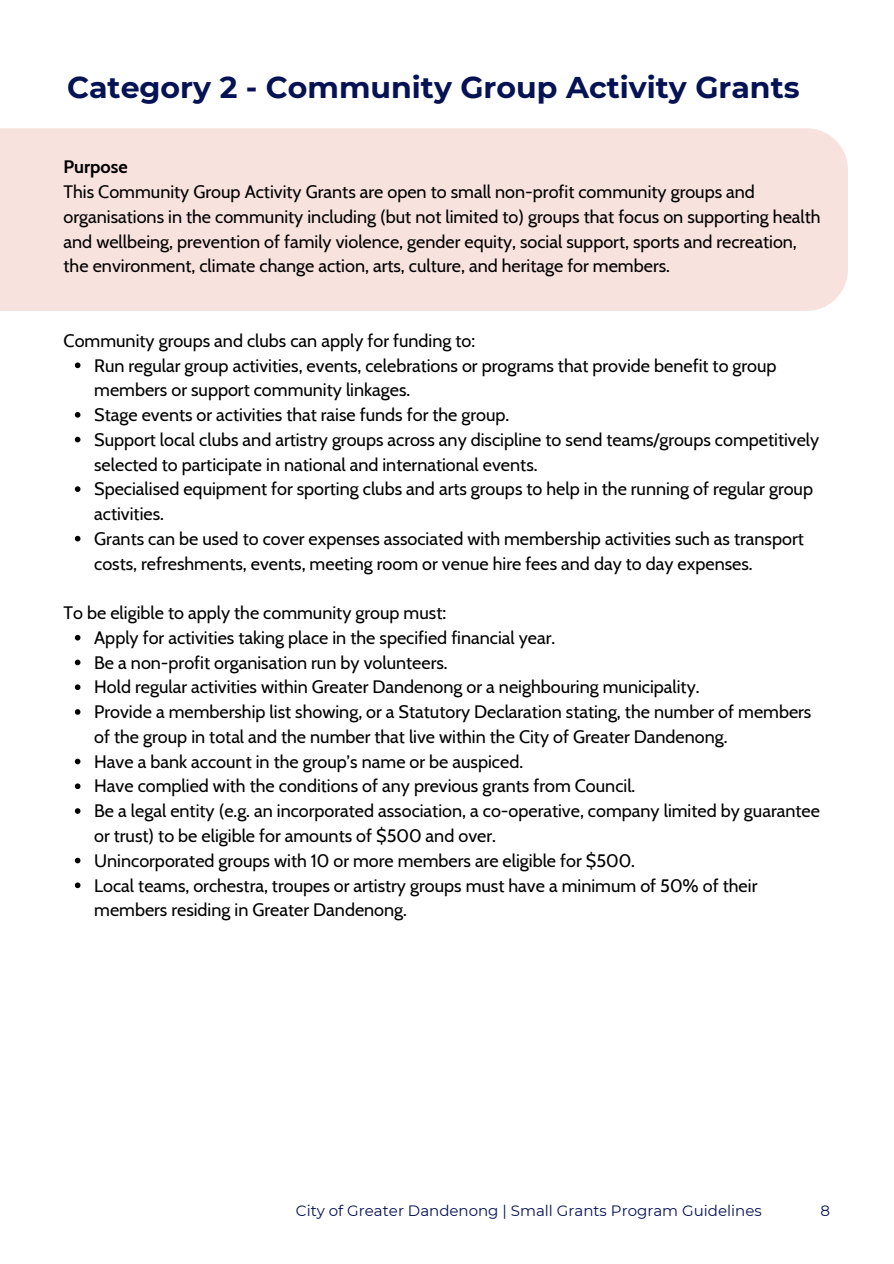
<style>
.page{position:relative;width:894px;height:1264px;background:#fff}
.page>*{position:absolute;margin:0;border:0;box-sizing:border-box;transform-origin:0 0}
.t1{font:700 30px "Montserrat";color:#051254}
.t2{font:18px/24.8px "Cabin";color:#000}
.t3{font:15px "Montserrat";color:#041253}
.s1{font-weight:700}
</style>
<div class="page">
<div style="left:0;top:128px;width:847px;height:183px;background:#f8e2de"></div>
<svg style="left:75px;top:362px;width:5px;height:6px"></svg>
<svg style="left:75px;top:412px;width:5px;height:5px"></svg>
<svg style="left:75px;top:437px;width:5px;height:5px"></svg>
<svg style="left:75px;top:486px;width:5px;height:6px"></svg>
<svg style="left:75px;top:536px;width:5px;height:5px"></svg>
<svg style="left:75px;top:635px;width:5px;height:5px"></svg>
<svg style="left:75px;top:659px;width:5px;height:6px"></svg>
<svg style="left:75px;top:684px;width:5px;height:6px"></svg>
<svg style="left:75px;top:709px;width:5px;height:5px"></svg>
<svg style="left:75px;top:758px;width:5px;height:6px"></svg>
<svg style="left:75px;top:783px;width:5px;height:6px"></svg>
<svg style="left:75px;top:808px;width:5px;height:5px"></svg>
<svg style="left:75px;top:857px;width:5px;height:6px"></svg>
<svg style="left:75px;top:882px;width:5px;height:6px"></svg>
<p class="t1" style="left:67px;top:69px;width:733px">Category 2 - Community Group Activity Grants</p>
<h1 class="t2" style="left:64px;top:155px;width:758px"><span class="s1">Purpose<br></span>This Community Group Activity Grants are open to small non-profit community groups and organisations in the community including (but not limited to) groups that focus on supporting health and wellbeing, prevention of family violence, gender equity, social support, sports and recreation, the environment, climate change action, arts, culture, and heritage for members.</h1>
<h2 class="t2" style="left:64px;top:328px;width:413px">Community groups and clubs can apply for funding to:</h2>
<h2 class="t2" style="left:94px;top:353px;width:683px">Run regular group activities, events, celebrations or programs that provide benefit to group members or support community linkages.</h2>
<p class="t2" style="left:94px;top:402px;width:416px">Stage events or activities that raise funds for the group.</p>
<p class="t2" style="left:94px;top:427px;width:726px">Support local clubs and artistry groups across any discipline to send teams/groups competitively selected to participate in national and international events.</p>
<p class="t2" style="left:94px;top:476px;width:720px">Specialised equipment for sporting clubs and arts groups to help in the running of regular group activities.</p>
<p class="t2" style="left:94px;top:526px;width:710px">Grants can be used to cover expenses associated with membership activities such as transport costs, refreshments, events, meeting room or venue hire fees and day to day expenses.</p>
<p class="t2" style="left:64px;top:600px;width:384px">To be eligible to apply the community group must:</p>
<h2 class="t2" style="left:94px;top:625px;width:462px">Apply for activities taking place in the specified financial year.</h2>
<p class="t2" style="left:94px;top:650px;width:355px">Be a non-profit organisation run by volunteers.</p>
<p class="t2" style="left:94px;top:674px;width:606px">Hold regular activities within Greater Dandenong or a neighbouring municipality.</p>
<p class="t2" style="left:94px;top:699px;width:718px">Provide a membership list showing, or a Statutory Declaration stating, the number of members of the group in total and the number that live within the City of Greater Dandenong.</p>
<p class="t2" style="left:94px;top:749px;width:430px">Have a bank account in the group’s name or be auspiced.</p>
<p class="t2" style="left:94px;top:773px;width:542px">Have complied with the conditions of any previous grants from Council.</p>
<p class="t2" style="left:94px;top:798px;width:727px">Be a legal entity (e.g. an incorporated association, a co-operative, company limited by guarantee or trust) to be eligible for amounts of $500 and over.</p>
<p class="t2" style="left:94px;top:848px;width:542px">Unincorporated groups with 10 or more members are eligible for $500.</p>
<p class="t2" style="left:94px;top:872px;width:664px">Local teams, orchestra, troupes or artistry groups must have a minimum of 50% of their members residing in Greater Dandenong.</p>
<p class="t3" style="left:296px;top:1201px;width:467px">City of Greater Dandenong | Small Grants Program Guidelines</p>
<p class="t3" style="left:820px;top:1201px;width:11px">8</p>
</div>
